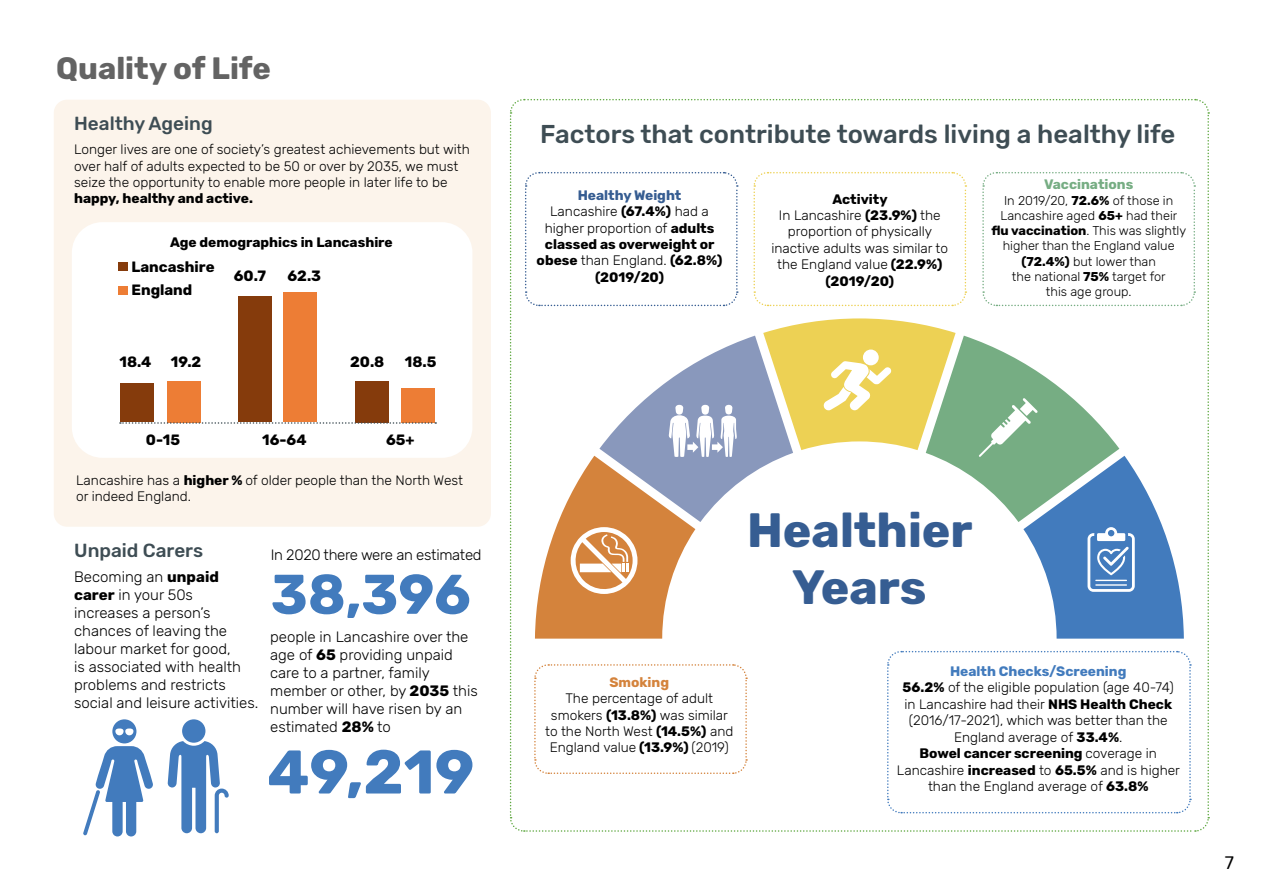
<style>
.page{position:relative;width:1263px;height:893px;background:#fff}
.page>*{position:absolute;margin:0;border:0;box-sizing:border-box;transform-origin:0 0}
.t1{font:700 61.5px "Rubik";color:#427bbd}
.t2{font:700 55.8px "Rubik";color:#427bbd}
.t3{font:700 48px/57.6px "Rubik";color:#365d92;text-align:center}
.t4{font:700 30.75px "Rubik";color:#636363}
.t5{font:500 25.65px "Rubik";color:#3e4d54}
.t6{font:500 18.9px "Rubik";color:#3e4d54}
.t7{font:18px "Rubik";color:#000}
.t8{font:300 15px/18px "Rubik";color:#000}
.t9{font:300 15px "Rubik";letter-spacing:-.02em;color:#000}
.t10{font:700 14.85px/23.5px "Rubik";color:#000}
.t11{font:300 13.65px/16.4px "Rubik";color:#000;text-align:center}
.t12{font:700 13.65px/16.4px "Rubik";color:#000;text-align:center}
.t13{font:700 13.65px "Rubik";color:#76ad83}
.t14{font:700 13.65px "Rubik";color:#d4833c}
.t15{font:300 12.75px/15.3px "Rubik";color:#000;text-align:center}
.s1{font-weight:700}
.s2{color:#365d92}
.s3{font-weight:300}
.s4{font-weight:700;color:#427bbd}
</style>
<div class="page">
<div style="left:54px;top:100px;width:437px;height:427px;background:#fcf4eb;border-radius:13px"></div>
<svg style="left:83px;top:719px;width:70px;height:117px"></svg>
<div style="left:182px;top:719px;width:23px;height:24px;background:#427bbd;border-radius:50%"></div>
<svg style="left:168px;top:741px;width:61px;height:92px"></svg>
<svg style="left:509px;top:98px;width:701px;height:734px"></svg>
<div style="left:72px;top:222px;width:400px;height:236px;background:#fff;border-radius:31px"></div>
<div style="left:120px;top:384px;width:34px;height:38px;background:#853b0c"></div>
<div style="left:238px;top:296px;width:34px;height:126px;background:#853b0c"></div>
<div style="left:167px;top:381px;width:34px;height:41px;background:#ed7d35"></div>
<div style="left:118px;top:287px;width:9px;height:8px;background:#ed7d35"></div>
<div style="left:118px;top:263px;width:9px;height:8px;background:#853b0c"></div>
<div style="left:283px;top:292px;width:34px;height:130px;background:#ed7d35"></div>
<div style="left:401px;top:388px;width:33px;height:34px;background:#ed7d35"></div>
<div style="left:356px;top:381px;width:33px;height:41px;background:#853b0c"></div>
<svg style="left:120px;top:422px;width:316px;height:2px"></svg>
<h3 class="t4" style="left:56px;top:50px;width:216px">Quality of Life</h3>
<h3 class="t6" style="left:74px;top:113px;width:140px">Healthy Ageing</h3>
<p class="t11" style="left:74px;top:142px;width:397px;text-align:left">Longer lives are one of society’s greatest achievements but with over half of adults expected to be 50 or over by 2035, we must seize the opportunity to enable more people in later life to be</p>
<p class="t12" style="left:74px;top:191px;width:180px">happy, healthy and active.</p>
<p class="t12" style="left:170px;top:234px;width:224px">Age demographics in Lancashire</p>
<p class="t10" style="left:131px;top:255px;width:85px">Lancashire<br>England</p>
<p class="t10" style="left:234px;top:265px;width:34px">60.7</p>
<p class="t10" style="left:287px;top:265px;width:35px">62.3</p>
<p class="t10" style="left:119px;top:350px;width:34px">18.4</p>
<p class="t10" style="left:171px;top:350px;width:32px">19.2</p>
<p class="t10" style="left:350px;top:350px;width:36px">20.8</p>
<p class="t10" style="left:405px;top:350px;width:33px">18.5</p>
<p class="t10" style="left:146px;top:429px;width:36px">0-15</p>
<p class="t10" style="left:262px;top:429px;width:46px">16-64</p>
<p class="t10" style="left:386px;top:429px;width:30px">65+</p>
<p class="t11" style="left:76px;top:472px;width:389px;text-align:left">Lancashire has a <span class="s1">higher %</span> of older people than the North West or indeed England.</p>
<h3 class="t6" style="left:74px;top:539px;width:131px">Unpaid Carers</h3>
<p class="t8" style="left:74px;top:568px;width:186px">Becoming an <span class="s1">unpaid carer</span> in your 50s increases a person’s chances of leaving the labour market for good,<br>is associated with health problems and restricts social and leisure activities.</p>
<p class="t9" style="left:271px;top:546px;width:212px">In 2020 there were an estimated</p>
<h2 class="t2" style="left:271px;top:562px;width:202px">38,396</h2>
<p class="t8" style="left:270px;top:628px;width:209px">people in Lancashire over the age of <span class="s1">65</span> providing unpaid care to a partner, family member or other, by <span class="s1">2035</span> this number will have risen by an estimated <span class="s1">28%</span> to</p>
<h1 class="t1" style="left:267px;top:736px;width:209px">49,219</h1>
<h3 class="t5" style="left:540px;top:119px;width:637px">Factors that contribute towards living a healthy life</h3>
<p class="t12" style="left:537px;top:187px;width:187px"><span class="s2">Healthy Weight<br></span><span class="s3">Lancashire</span> (67.4%) <span class="s3">had a higher proportion of</span> adults classed as overweight or obese <span class="s3">than England.</span> (62.8%) (2019/20)</p>
<p class="t11" style="left:771px;top:191px;width:178px"><span class="s1">Activity<br></span>In Lancashire <span class="s1">(23.9%)</span> the proportion of physically inactive adults was similar to the England value <span class="s1">(22.9%) (2019/20)</span></p>
<p class="t13" style="left:1044px;top:177px;width:91px">Vaccinations</p>
<p class="t15" style="left:991px;top:193px;width:196px">In 2019/20, <span class="s1">72.6%</span> of those in<br>Lancashire aged <span class="s1">65+</span> had their <span class="s1">flu vaccination</span>. This was slightly higher than the England value <span class="s1">(72.4%)</span> but lower than<br>the national <span class="s1">75%</span> target for<br>this age group.</p>
<h3 class="t3" style="left:747px;top:502px;width:227px">Healthier<br>Years</h3>
<p class="t14" style="left:609px;top:674px;width:61px">Smoking</p>
<p class="t11" style="left:545px;top:691px;width:190px">The percentage of adult smokers <span class="s1">(13.8%)</span> was similar to the North West <span class="s1">(14.5%)</span> and<br>England value <span class="s1">(13.9%)</span> (2019)</p>
<p class="t11" style="left:897px;top:663px;width:285px"><span class="s4">Health Checks/Screening<br></span><span class="s1">56.2%</span> of the eligible population (age 40-74) in Lancashire had their <span class="s1">NHS Health Check </span>(2016/17-2021), which was better than the England average of <span class="s1">33.4%</span>.<br><span class="s1">Bowel cancer screening</span> coverage in Lancashire <span class="s1">increased</span> to <span class="s1">65.5%</span> and is higher than the England average of <span class="s1">63.8%</span></p>
<h3 class="t7" style="left:1225px;top:852px;width:11px">7</h3>
</div>
